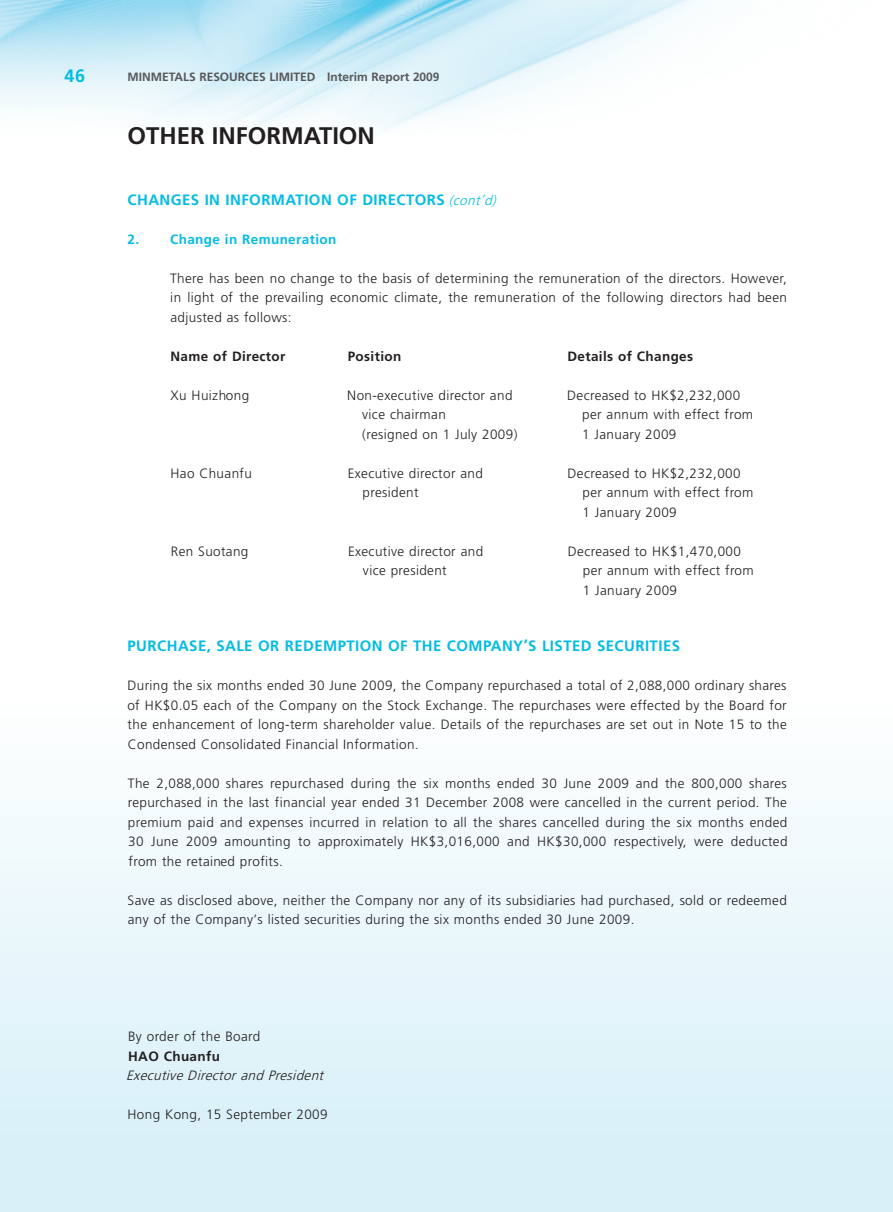
<style>
.page{position:relative;width:893px;height:1212px;background:#fff}
.page>*{position:absolute;margin:0;border:0;box-sizing:border-box;transform-origin:0 0}
.t1{font:700 24px "Frutiger LT Std";color:#231f20}
.t2{font:700 18px "Frutiger LT Std";color:#02bce5}
.t3{font:700 15px "Frutiger LT Std";letter-spacing:.03em;color:#02bce5}
.t4{font:300 13.5px/19.5px "Frutiger LT Std";letter-spacing:.03em;color:#231f20}
.t5{font:700 13.5px "Frutiger LT Std";letter-spacing:.03em;color:#231f20}
.t6{font:italic 300 13.5px "Frutiger LT Std";color:#231f20}
.t7{font:700 13.5px "Frutiger LT Std";letter-spacing:.03em;color:#02bce5}
.t8{font:700 12px "Frutiger LT Std";color:#57585a}
.s1{font-weight:300;font-style:italic;font-size:13.5px}
</style>
<div class="page">
<img style="left:0;top:0;width:697px;height:131px">
<div style="left:0;top:698px;width:893px;height:514px;background:linear-gradient(to bottom,#fdfefe,#d4eff8)"></div>
<h2 class="t2" style="left:65px;top:65px;width:22px">46</h2>
<p class="t8" style="left:128px;top:70px;width:314px">MINMETALS RESOURCES LIMITED Interim Report 2009</p>
<h1 class="t1" style="left:128px;top:121px;width:249px">OTHER INFORMATION</h1>
<p class="t3" style="left:128px;top:191px;width:374px">CHANGES IN INFORMATION OF DIRECTORS <span class="s1">(cont’d)</span></p>
<p class="t7" style="left:128px;top:231px;width:210px">2. Change in Remuneration</p>
<p class="t4" style="left:170px;top:269px;width:618px;text-align:justify">There has been no change to the basis of determining the remuneration of the directors. However, in light of the prevailing economic climate, the remuneration of the following directors had been adjusted as follows:</p>
<p class="t5" style="left:171px;top:348px;width:116px">Name of Director</p>
<p class="t5" style="left:348px;top:348px;width:55px">Position</p>
<p class="t5" style="left:567px;top:348px;width:127px">Details of Changes</p>
<p class="t4" style="left:171px;top:386px;width:80px">Xu Huizhong</p>
<p class="t4" style="left:362px;top:386px;width:157px;text-indent:-15px">Non-executive director and vice chairman<br>(resigned on 1 July 2009)</p>
<p class="t4" style="left:582px;top:386px;width:172px;text-indent:-15px">Decreased to HK$2,232,000 per annum with effect from<br>1 January 2009</p>
<p class="t4" style="left:170px;top:463px;width:83px">Hao Chuanfu</p>
<p class="t4" style="left:363px;top:463px;width:122px;text-indent:-15px">Executive director and president</p>
<p class="t4" style="left:582px;top:463px;width:172px;text-indent:-15px">Decreased to HK$2,232,000 per annum with effect from<br>1 January 2009</p>
<p class="t4" style="left:171px;top:541px;width:79px">Ren Suotang</p>
<p class="t4" style="left:363px;top:541px;width:122px;text-indent:-15px">Executive director and vice president</p>
<p class="t4" style="left:583px;top:541px;width:172px;text-indent:-15px">Decreased to HK$1,470,000 per annum with effect from<br>1 January 2009</p>
<p class="t3" style="left:128px;top:637px;width:554px">PURCHASE, SALE OR REDEMPTION OF THE COMPANY’S LISTED SECURITIES</p>
<p class="t4" style="left:127px;top:676px;width:661px;text-align:justify">During the six months ended 30 June 2009, the Company repurchased a total of 2,088,000 ordinary shares of HK$0.05 each of the Company on the Stock Exchange. The repurchases were effected by the Board for the enhancement of long-term shareholder value. Details of the repurchases are set out in Note 15 to the Condensed Consolidated Financial Information.</p>
<p class="t4" style="left:128px;top:773px;width:661px;text-align:justify">The 2,088,000 shares repurchased during the six months ended 30 June 2009 and the 800,000 shares repurchased in the last financial year ended 31 December 2008 were cancelled in the current period. The premium paid and expenses incurred in relation to all the shares cancelled during the six months ended 30 June 2009 amounting to approximately HK$3,016,000 and HK$30,000 respectively, were deducted from the retained profits.</p>
<p class="t4" style="left:128px;top:890px;width:661px">Save as disclosed above, neither the Company nor any of its subsidiaries had purchased, sold or redeemed any of the Company’s listed securities during the six months ended 30 June 2009.</p>
<p class="t4" style="left:128px;top:1027px;width:134px">By order of the Board</p>
<p class="t5" style="left:128px;top:1048px;width:93px">HAO Chuanfu</p>
<p class="t6" style="left:126px;top:1068px;width:203px">Executive Director and President</p>
<p class="t4" style="left:128px;top:1105px;width:202px">Hong Kong, 15 September 2009</p>
</div>
